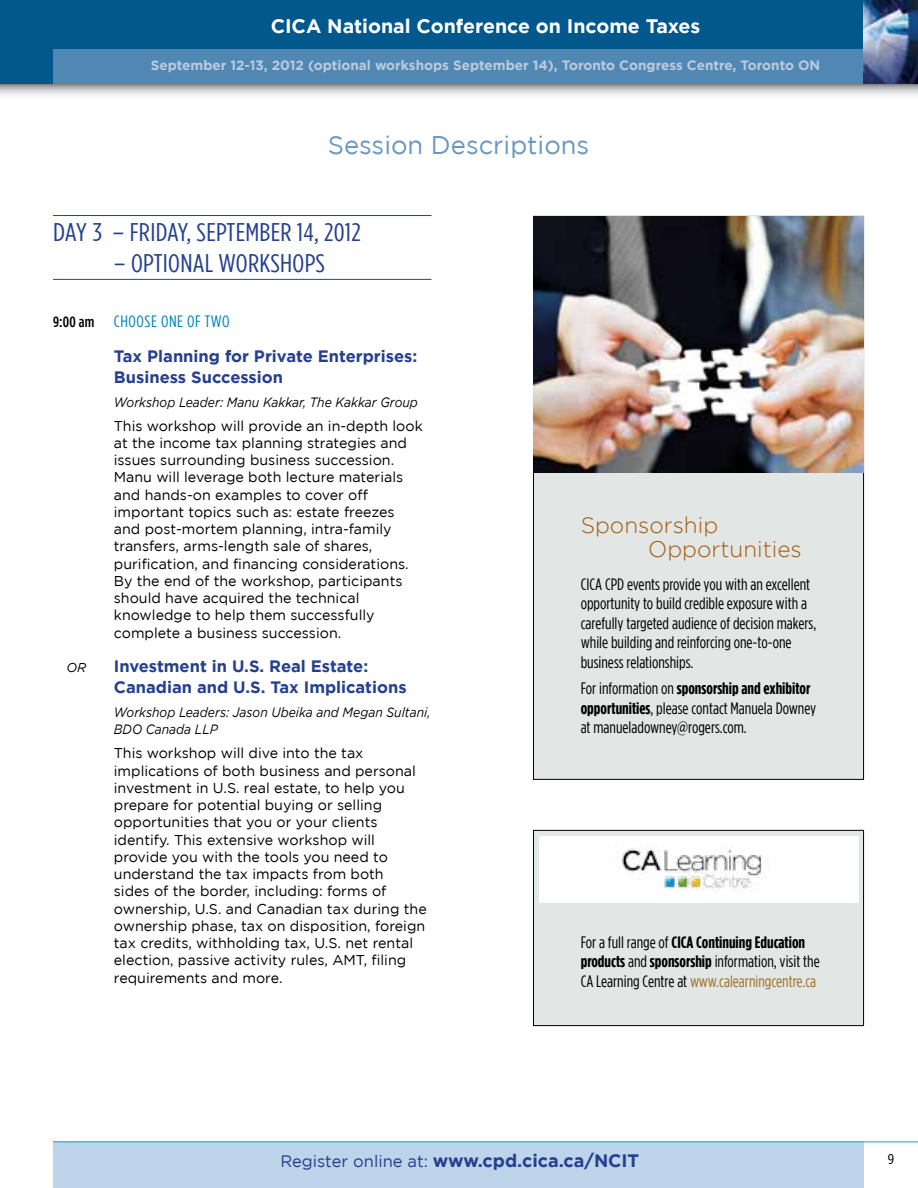
<style>
.page{position:relative;width:918px;height:1188px;background:#fff}
.page>*{position:absolute;margin:0;border:0;box-sizing:border-box;transform-origin:0 0}
.t1{font:25.5px "Gotham Condensed";letter-spacing:.01em;color:#25408f;scale:1.16 1}
.t2{font:25.5px "Gotham";color:#6a97bd}
.t3{font:25.5px "Gotham Condensed";letter-spacing:.01em;color:#25408f;scale:1.13 1}
.t4{font:300 22.5px/24px "Gotham";color:#a65a0c}
.t5{font:700 19.5px "Gotham";color:#fff}
.t6{font:700 18px "Gotham";color:#25408f}
.t7{font:16.5px/19.5px "Gotham Condensed";color:#000;scale:1.05 1}
.t8{font:700 16.5px/21px "Gotham";color:#25408f}
.t9{font:16.5px "Gotham Condensed";letter-spacing:.03em;color:#0086ba;scale:1.1 1}
.t10{font:14.25px/17.2px "Gotham";color:#000}
.t11{font:14.25px "Gotham Condensed";color:#000;scale:1.25 1}
.t12{font:italic 13.5px/17.2px "Gotham";color:#000;scale:.9 1}
.t13{font:700 13.5px "Gotham";color:#bacbe0}
.t14{font:italic 12.75px "Gotham";color:#000}
.s1{font-weight:500;font-size:15px;color:#000}
.s2{font-weight:700}
.s3{color:#a0712a}
.s4{font-weight:400;font-size:16.5px}
</style>
<div class="page">
<svg style="left:0;top:84px;width:917px;height:12px;background:#c6c7c9"></svg>
<div style="left:0;top:0;width:917px;height:84px;background:#00588c"></div>
<div style="left:53px;top:50px;width:810px;height:34px;background:#5188b3"></div>
<img style="left:863px;top:0;width:54px;height:84px">
<div style="left:53px;top:1142px;width:810px;height:46px;background:#bed4ea"></div>
<hr style="left:53px;top:1142px;width:864px;height:1px;background:#00aeef">
<hr style="left:53px;top:215px;width:378px;height:1px;background:#25408f">
<hr style="left:53px;top:279px;width:378px;height:1px;background:#25408f">
<div style="left:533px;top:216px;width:330px;height:563px;background:#e2e6e4"></div>
<img style="left:533px;top:216px;width:330px;height:256px">
<div style="left:533px;top:830px;width:330px;height:196px;background:#e2e6e4"></div>
<div style="left:533px;top:830px;width:330px;height:196px;border:1px solid #000"></div>
<div style="left:538px;top:836px;width:319px;height:67px;background:#fff"></div>
<img style="left:621px;top:845px;width:141px;height:47px">
<h3 class="t5" style="left:270px;top:15px;width:431px">CICA National Conference on Income Taxes</h3>
<p class="t13" style="left:151px;top:57px;width:670px">September 12-13, 2012 (optional workshops September 14), Toronto Congress Centre, Toronto ON</p>
<h1 class="t2" style="left:327px;top:130px;width:263px">Session Descriptions</h1>
<h1 class="t1" style="left:53px;top:218px;width:267px">DAY 3 – FRIDAY, SEPTEMBER 14, 2012</h1>
<h1 class="t3" style="left:114px;top:250px;width:188px">– OPTIONAL WORKSHOPS</h1>
<p class="t9" style="left:53px;top:312px;width:162px"><span class="s1">9:00 am</span> CHOOSE ONE OF TWO</p>
<p class="t8" style="left:114px;top:345px;width:305px">Tax Planning for Private Enterprises:<br>Business Succession</p>
<p class="t12" style="left:114px;top:393px;width:339px">Workshop Leader: Manu Kakkar, The Kakkar Group</p>
<p class="t10" style="left:114px;top:417px;width:310px">This workshop will provide an in-depth look at the income tax planning strategies and issues surrounding business succession.<br>Manu will leverage both lecture materials and hands-on examples to cover off important topics such as: estate freezes and post-mortem planning, intra-family transfers, arms-length sale of shares, purification, and financing considerations.<br>By the end of the workshop, participants should have acquired the technical knowledge to help them successfully complete a business succession.</p>
<p class="t14" style="left:67px;top:660px;width:11px">OR</p>
<p class="t8" style="left:114px;top:655px;width:294px">Investment in U.S. Real Estate:<br>Canadian and U.S. Tax Implications</p>
<p class="t12" style="left:114px;top:704px;width:353px">Workshop Leaders: Jason Ubeika and Megan Sultani,<br>BDO Canada LLP</p>
<p class="t10" style="left:114px;top:744px;width:314px">This workshop will dive into the tax implications of both business and personal investment in U.S. real estate, to help you prepare for potential buying or selling opportunities that you or your clients identify. This extensive workshop will provide you with the tools you need to understand the tax impacts from both<br>sides of the border, including: forms of ownership, U.S. and Canadian tax during the ownership phase, tax on disposition, foreign tax credits, withholding tax, U.S. net rental election, passive activity rules, AMT, filing requirements and more.</p>
<h2 class="t4" style="left:648px;top:513px;width:155px;text-indent:-68px">Sponsorship<br>Opportunities</h2>
<p class="t7" style="left:580px;top:574px;width:226px">CICA CPD events provide you with an excellent opportunity to build credible exposure with a carefully targeted audience of decision makers, while building and reinforcing one-to-one business relationships.</p>
<p class="t7" style="left:580px;top:678px;width:226px">For information on <span class="s2">sponsorship and exhibitor opportunities</span>, please contact Manuela Downey at manueladowney@rogers.com.</p>
<p class="t7" style="left:580px;top:932px;width:229px">For a full range of <span class="s2">CICA Continuing Education products</span> and <span class="s2">sponsorship</span> information, visit the<br>CA Learning Centre at <span class="s3">www.calearningcentre.ca</span></p>
<p class="t6" style="left:280px;top:1150px;width:360px"><span class="s4">Register online at:</span> www.cpd.cica.ca/NCIT</p>
<p class="t11" style="left:887px;top:1151px;width:7px">9</p>
</div>
